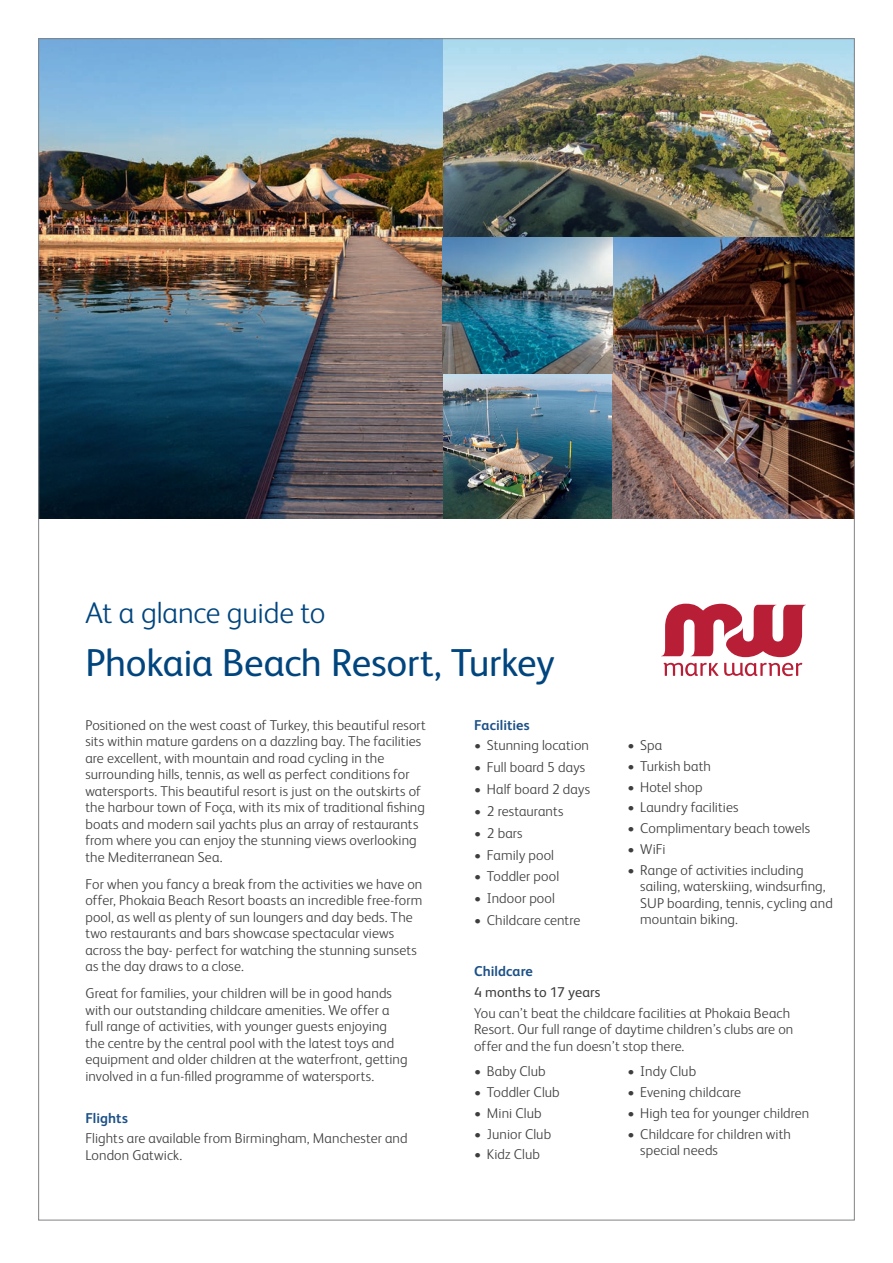
<style>
.page{position:relative;width:893px;height:1263px;background:#fff}
.page>*{position:absolute;margin:0;border:0;box-sizing:border-box;transform-origin:0 0}
.t1{font:39px "FS Albert";letter-spacing:-.01em;color:#01457e}
.t2{font:300 30px "FS Albert";letter-spacing:-.005em;color:#01457e}
.t3{font:300 14.25px/16.5px "FS Albert";letter-spacing:.005em;color:#3e3e3f}
.t4{font:700 14.25px "FS Albert";letter-spacing:.005em;color:#1c5087}
.t5{font:14.25px "FS Albert";letter-spacing:.005em;color:#3e3e3f}
</style>
<div class="page">
<img style="left:40px;top:40px;width:813px;height:479px">
<svg style="left:664px;top:663px;width:138px;height:13px"></svg>
<svg style="left:661px;top:604px;width:145px;height:53px"></svg>
<h2 class="t2" style="left:85px;top:593px;width:242px">At a glance guide to</h2>
<h1 class="t1" style="left:85px;top:636px;width:471px">Phokaia Beach Resort, Turkey</h1>
<p class="t3" style="left:85px;top:716px;width:342px">Positioned on the west coast of Turkey, this beautiful resort sits within mature gardens on a dazzling bay. The facilities are excellent, with mountain and road cycling in the surrounding hills, tennis, as well as perfect conditions for watersports. This beautiful resort is just on the outskirts of the harbour town of Foça, with its mix of traditional fishing boats and modern sail yachts plus an array of restaurants from where you can enjoy the stunning views overlooking the Mediterranean Sea.</p>
<p class="t3" style="left:85px;top:875px;width:338px">For when you fancy a break from the activities we have on offer, Phokaia Beach Resort boasts an incredible free-form pool, as well as plenty of sun loungers and day beds. The two restaurants and bars showcase spectacular views across the bay- perfect for watching the stunning sunsets as the day draws to a close.</p>
<p class="t3" style="left:85px;top:985px;width:324px">Great for families, your children will be in good hands with our outstanding childcare amenities. We offer a full range of activities, with younger guests enjoying the centre by the central pool with the latest toys and equipment and older children at the waterfront, getting involved in a fun-filled programme of watersports.</p>
<p class="t4" style="left:85px;top:1108px;width:44px">Flights</p>
<p class="t3" style="left:85px;top:1129px;width:324px">Flights are available from Birmingham, Manchester and<br>London Gatwick.</p>
<p class="t4" style="left:474px;top:715px;width:57px">Facilities</p>
<p class="t3" style="left:474px;top:737px;width:116px">• Stunning location</p>
<p class="t3" style="left:474px;top:758px;width:113px">• Full board 5 days</p>
<p class="t3" style="left:474px;top:780px;width:118px">• Half board 2 days</p>
<p class="t3" style="left:474px;top:802px;width:91px">• 2 restaurants</p>
<p class="t3" style="left:474px;top:824px;width:50px">• 2 bars</p>
<p class="t3" style="left:474px;top:846px;width:81px">• Family pool</p>
<p class="t3" style="left:474px;top:867px;width:87px">• Toddler pool</p>
<p class="t3" style="left:474px;top:889px;width:82px">• Indoor pool</p>
<p class="t3" style="left:474px;top:911px;width:108px">• Childcare centre</p>
<p class="t3" style="left:627px;top:736px;width:36px">• Spa</p>
<p class="t3" style="left:627px;top:757px;width:85px">• Turkish bath</p>
<p class="t3" style="left:627px;top:778px;width:77px">• Hotel shop</p>
<p class="t3" style="left:627px;top:798px;width:112px">• Laundry facilities</p>
<p class="t3" style="left:627px;top:819px;width:184px">• Complimentary beach towels</p>
<p class="t3" style="left:627px;top:840px;width:40px">• WiFi</p>
<p class="t3" style="left:640px;top:861px;width:194px;text-indent:-13px">• Range of activities including sailing, waterskiing, windsurfing,<br>SUP boarding, tennis, cycling and mountain biking.</p>
<p class="t4" style="left:474px;top:962px;width:60px">Childcare</p>
<p class="t5" style="left:474px;top:983px;width:128px">4 months to 17 years</p>
<p class="t3" style="left:474px;top:1004px;width:321px">You can’t beat the childcare facilities at Phokaia Beach<br>Resort. Our full range of daytime children’s clubs are on offer and the fun doesn’t stop there.</p>
<p class="t3" style="left:627px;top:1063px;width:70px">• Indy Club</p>
<p class="t3" style="left:627px;top:1083px;width:115px">• Evening childcare</p>
<p class="t3" style="left:627px;top:1104px;width:183px">• High tea for younger children</p>
<p class="t3" style="left:640px;top:1125px;width:152px;text-indent:-13px">• Childcare for children with special needs</p>
<p class="t3" style="left:474px;top:1063px;width:73px">• Baby Club</p>
<p class="t3" style="left:474px;top:1083px;width:87px">• Toddler Club</p>
<p class="t3" style="left:474px;top:1104px;width:69px">• Mini Club</p>
<p class="t3" style="left:474px;top:1125px;width:79px">• Junior Club</p>
<p class="t3" style="left:474px;top:1146px;width:67px">• Kidz Club</p>
</div>
